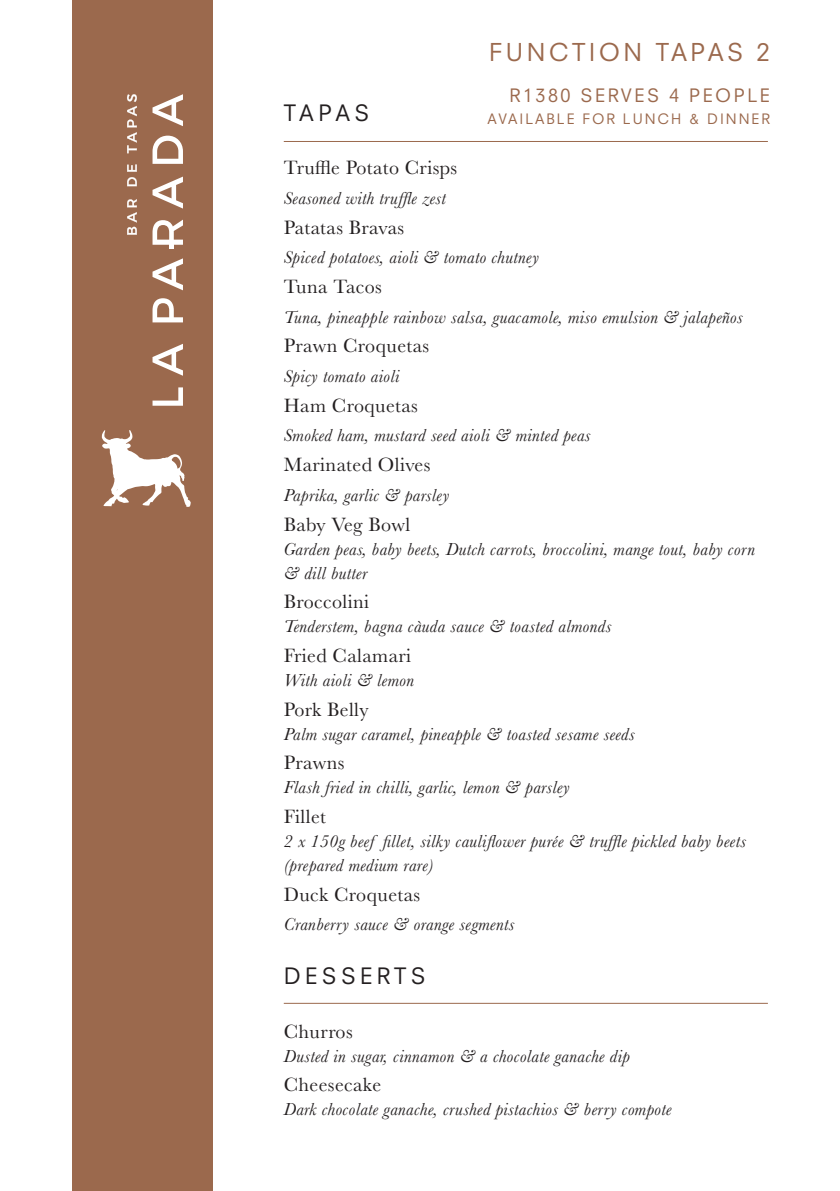
<style>
.page{position:relative;width:840px;height:1191px;background:#fff}
.page>*{position:absolute;margin:0;border:0;box-sizing:border-box;transform-origin:0 0}
.t1{font:24px "Neuzeit SLT Std";letter-spacing:.14em;color:#9b694d}
.t2{font:22px "Neuzeit SLT Std";letter-spacing:.2em;color:#231f20}
.t3{font:20px "Baskerville";letter-spacing:.02em;color:#231f20}
.t4{font:italic 18px/24px "Baskerville";letter-spacing:.02em;color:#231f20}
.t5{font:18px "Neuzeit SLT Std";letter-spacing:.14em;color:#9b694d}
.t6{font:14px "Neuzeit SLT Std";letter-spacing:.14em;color:#9b694d}
</style>
<div class="page">
<div style="left:72px;top:0;width:140px;height:1191px;background:#9b694d"></div>
<hr style="left:283px;top:141px;width:484px;height:1px;background:#9b694d">
<hr style="left:283px;top:1002px;width:484px;height:1px;background:#9b694d">
<svg style="left:152px;top:387px;width:31px;height:19px"></svg>
<svg style="left:152px;top:344px;width:31px;height:32px"></svg>
<svg style="left:152px;top:298px;width:31px;height:24px"></svg>
<svg style="left:152px;top:258px;width:31px;height:32px"></svg>
<svg style="left:152px;top:220px;width:31px;height:25px"></svg>
<svg style="left:152px;top:177px;width:31px;height:32px"></svg>
<svg style="left:152px;top:136px;width:31px;height:28px"></svg>
<svg style="left:152px;top:94px;width:31px;height:32px"></svg>
<div style="left:169px;top:241px;width:5px;height:8px;background:#fff"></div>
<svg style="left:127px;top:199px;width:10px;height:36px"></svg>
<svg style="left:127px;top:164px;width:10px;height:22px"></svg>
<svg style="left:127px;top:94px;width:10px;height:59px"></svg>
<svg style="left:101px;top:430px;width:90px;height:77px"></svg>
<p class="t1" style="left:489px;top:38px;width:282px">FUNCTION TAPAS 2</p>
<p class="t5" style="left:509px;top:85px;width:262px">R1380 SERVES 4 PEOPLE</p>
<p class="t2" style="left:283px;top:99px;width:87px">TAPAS</p>
<p class="t6" style="left:487px;top:111px;width:283px">AVAILABLE FOR LUNCH &amp; DINNER</p>
<p class="t3" style="left:283px;top:155px;width:175px">Truffle Potato Crisps</p>
<p class="t4" style="left:283px;top:186px;width:164px">Seasoned with truffle zest</p>
<p class="t3" style="left:283px;top:214px;width:122px">Patatas Bravas</p>
<p class="t4" style="left:283px;top:246px;width:256px">Spiced potatoes, aioli &amp; tomato chutney</p>
<p class="t3" style="left:283px;top:274px;width:99px">Tuna Tacos</p>
<p class="t4" style="left:283px;top:305px;width:460px">Tuna, pineapple rainbow salsa, guacamole, miso emulsion &amp; jalapeños</p>
<p class="t3" style="left:283px;top:333px;width:147px">Prawn Croquetas</p>
<p class="t4" style="left:283px;top:364px;width:117px">Spicy tomato aioli</p>
<p class="t3" style="left:283px;top:392px;width:136px">Ham Croquetas</p>
<p class="t4" style="left:283px;top:424px;width:308px">Smoked ham, mustard seed aioli &amp; minted peas</p>
<p class="t3" style="left:283px;top:452px;width:148px">Marinated Olives</p>
<p class="t4" style="left:283px;top:483px;width:167px">Paprika, garlic &amp; parsley</p>
<p class="t3" style="left:283px;top:511px;width:128px">Baby Veg Bowl</p>
<p class="t4" style="left:283px;top:537px;width:472px">Garden peas, baby beets, Dutch carrots, broccolini, mange tout, baby corn &amp; dill butter</p>
<p class="t3" style="left:283px;top:589px;width:87px">Broccolini</p>
<p class="t4" style="left:283px;top:614px;width:329px">Tenderstem, bagna càuda sauce &amp; toasted almonds</p>
<p class="t3" style="left:283px;top:642px;width:129px">Fried Calamari</p>
<p class="t4" style="left:283px;top:668px;width:132px">With aioli &amp; lemon</p>
<p class="t3" style="left:283px;top:696px;width:86px">Pork Belly</p>
<p class="t4" style="left:283px;top:722px;width:352px">Palm sugar caramel, pineapple &amp; toasted sesame seeds</p>
<p class="t3" style="left:283px;top:750px;width:62px">Prawns</p>
<p class="t4" style="left:283px;top:775px;width:287px">Flash fried in chilli, garlic, lemon &amp; parsley</p>
<p class="t3" style="left:283px;top:803px;width:44px">Fillet</p>
<p class="t4" style="left:283px;top:829px;width:463px">2 x 150g beef fillet, silky cauliflower purée &amp; truffle pickled baby beets (prepared medium rare)</p>
<p class="t3" style="left:283px;top:881px;width:138px">Duck Croquetas</p>
<p class="t4" style="left:283px;top:912px;width:232px">Cranberry sauce &amp; orange segments</p>
<p class="t2" style="left:283px;top:962px;width:143px">DESSERTS</p>
<p class="t3" style="left:283px;top:1018px;width:70px">Churros</p>
<p class="t4" style="left:283px;top:1044px;width:347px">Dusted in sugar, cinnamon &amp; a chocolate ganache dip</p>
<p class="t3" style="left:283px;top:1072px;width:99px">Cheesecake</p>
<p class="t4" style="left:283px;top:1097px;width:389px">Dark chocolate ganache, crushed pistachios &amp; berry compote</p>
</div>
